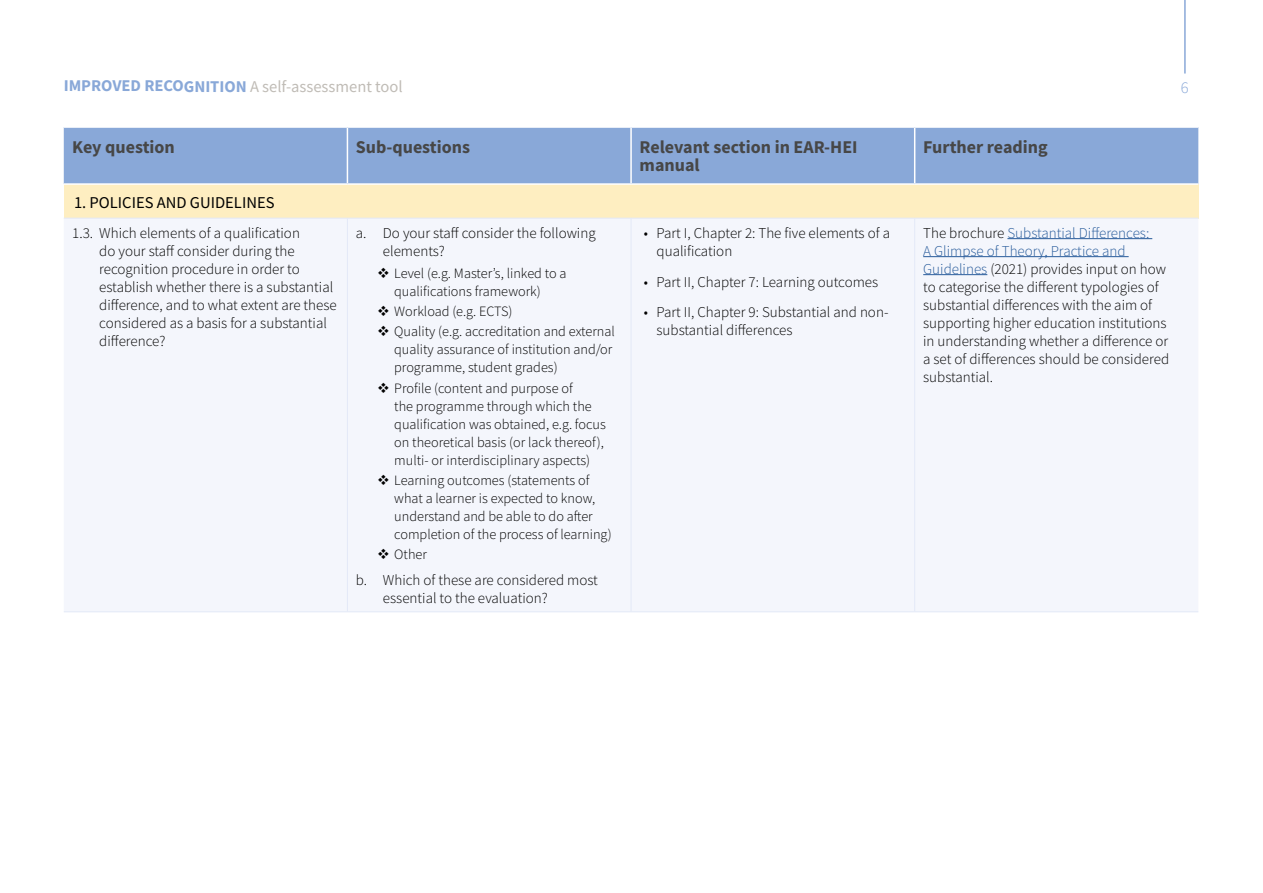
<style>
.page{position:relative;width:1263px;height:893px;background:#fff}
.page>*{position:absolute;margin:0;border:0;box-sizing:border-box;transform-origin:0 0}
.t1{font:700 18px/18px "Source Sans Pro";color:#474747}
.t2{font:16.5px "Source Sans Pro";letter-spacing:-.005em;color:#c0bcb6}
.t3{font:16.5px "Source Sans Pro";color:#000}
.t4{font:300 16.5px "Source Sans Pro";color:#89a8d8}
.t5{font:300 15px/18px "Source Sans Pro";color:#000}
.t6{font:300 14.25px/18px "Source Sans Pro";color:#000}
.s1{font-weight:700;color:#89a8d8}
.s2{color:#275b9b}
</style>
<div class="page">
<hr style="left:1184px;top:0;width:2px;height:74px;background:#89a8d8">
<div style="left:64px;top:128px;width:1134px;height:55px;background:#89a8d8"></div>
<div style="left:64px;top:184px;width:1134px;height:34px;background:#feeec1"></div>
<div style="left:64px;top:219px;width:1134px;height:392px;background:#f4f6fc"></div>
<hr style="left:347px;top:128px;width:1px;height:55px;background:#fff">
<hr style="left:630px;top:128px;width:2px;height:55px;background:#fff">
<hr style="left:914px;top:128px;width:1px;height:55px;background:#fff">
<hr style="left:64px;top:183px;width:283px;height:2px;background:#fff">
<hr style="left:347px;top:183px;width:284px;height:2px;background:#fff">
<hr style="left:631px;top:183px;width:284px;height:2px;background:#fff">
<hr style="left:915px;top:183px;width:283px;height:2px;background:#fff">
<hr style="left:347px;top:218px;width:1px;height:393px;background:#e3e9f7">
<hr style="left:631px;top:218px;width:1px;height:393px;background:#e3e9f7">
<hr style="left:914px;top:218px;width:1px;height:393px;background:#e3e9f7">
<hr style="left:64px;top:611px;width:283px;height:1px;background:#e3e9f7">
<hr style="left:347px;top:611px;width:284px;height:1px;background:#e3e9f7">
<hr style="left:631px;top:611px;width:284px;height:1px;background:#e3e9f7">
<hr style="left:915px;top:611px;width:283px;height:1px;background:#e3e9f7">
<hr style="left:64px;top:218px;width:283px;height:1px;background:#e3e9f7">
<hr style="left:347px;top:218px;width:284px;height:1px;background:#e3e9f7">
<hr style="left:631px;top:218px;width:284px;height:1px;background:#e3e9f7">
<hr style="left:915px;top:218px;width:283px;height:1px;background:#e3e9f7">
<hr style="left:1007px;top:238px;width:145px;height:1px;background:#275b9b">
<hr style="left:923px;top:256px;width:206px;height:1px;background:#275b9b">
<hr style="left:923px;top:274px;width:64px;height:1px;background:#275b9b">
<svg style="left:378px;top:268px;width:11px;height:10px"></svg>
<svg style="left:378px;top:306px;width:11px;height:10px"></svg>
<svg style="left:378px;top:326px;width:11px;height:10px"></svg>
<svg style="left:378px;top:382px;width:11px;height:10px"></svg>
<svg style="left:378px;top:474px;width:11px;height:11px"></svg>
<svg style="left:378px;top:548px;width:11px;height:11px"></svg>
<p class="t2" style="left:64px;top:76px;width:340px"><span class="s1">IMPROVED RECOGNITION</span> A self-assessment tool</p>
<p class="t4" style="left:1181px;top:78px;width:9px">6</p>
<p class="t1" style="left:72px;top:138px;width:104px">Key question</p>
<p class="t1" style="left:356px;top:138px;width:116px">Sub-questions</p>
<p class="t1" style="left:639px;top:138px;width:220px">Relevant section in EAR-HEI manual</p>
<p class="t1" style="left:923px;top:138px;width:126px">Further reading</p>
<p class="t3" style="left:74px;top:192px;width:202px">1. POLICIES AND GUIDELINES</p>
<p class="t5" style="left:99px;top:224px;width:239px;text-indent:-27px">1.3. Which elements of a qualification<br>do your staff consider during the recognition procedure in order to establish whether there is a substantial difference, and to what extent are these considered as a basis for a substantial difference?</p>
<p class="t5" style="left:383px;top:224px;width:214px;text-indent:-27px">a. Do your staff consider the following elements?</p>
<p class="t5" style="left:923px;top:224px;width:247px">The brochure <span class="s2">Substantial Differences:<br>A Glimpse of Theory, Practice and Guidelines</span> (2021) provides input on how to categorise the different typologies of substantial differences with the aim of supporting higher education institutions in understanding whether a difference or a set of differences should be considered substantial.</p>
<p class="t5" style="left:657px;top:224px;width:235px;text-indent:-13px">• Part I, Chapter 2: The five elements of a qualification</p>
<p class="t5" style="left:644px;top:273px;width:236px">• Part II, Chapter 7: Learning outcomes</p>
<p class="t5" style="left:657px;top:303px;width:233px;text-indent:-13px">• Part II, Chapter 9: Substantial and non&shy;substantial differences</p>
<p class="t6" style="left:394px;top:264px;width:174px">Level (e.g. Master’s, linked to a qualifications framework)</p>
<p class="t6" style="left:394px;top:301px;width:222px;line-height:20.1px">Workload (e.g. ECTS)<br>Quality (e.g. accreditation and external</p>
<p class="t6" style="left:394px;top:341px;width:220px">quality assurance of institution and/or programme, student grades)</p>
<p class="t6" style="left:394px;top:379px;width:213px">Profile (content and purpose of<br>the programme through which the qualification was obtained, e.g. focus on theoretical basis (or lack thereof), multi- or interdisciplinary aspects)</p>
<p class="t6" style="left:394px;top:471px;width:219px">Learning outcomes (statements of what a learner is expected to know, understand and be able to do after completion of the process of learning)</p>
<p class="t6" style="left:394px;top:545px;width:34px">Other</p>
<p class="t5" style="left:383px;top:571px;width:216px;text-indent:-27px">b. Which of these are considered most essential to the evaluation?</p>
</div>
